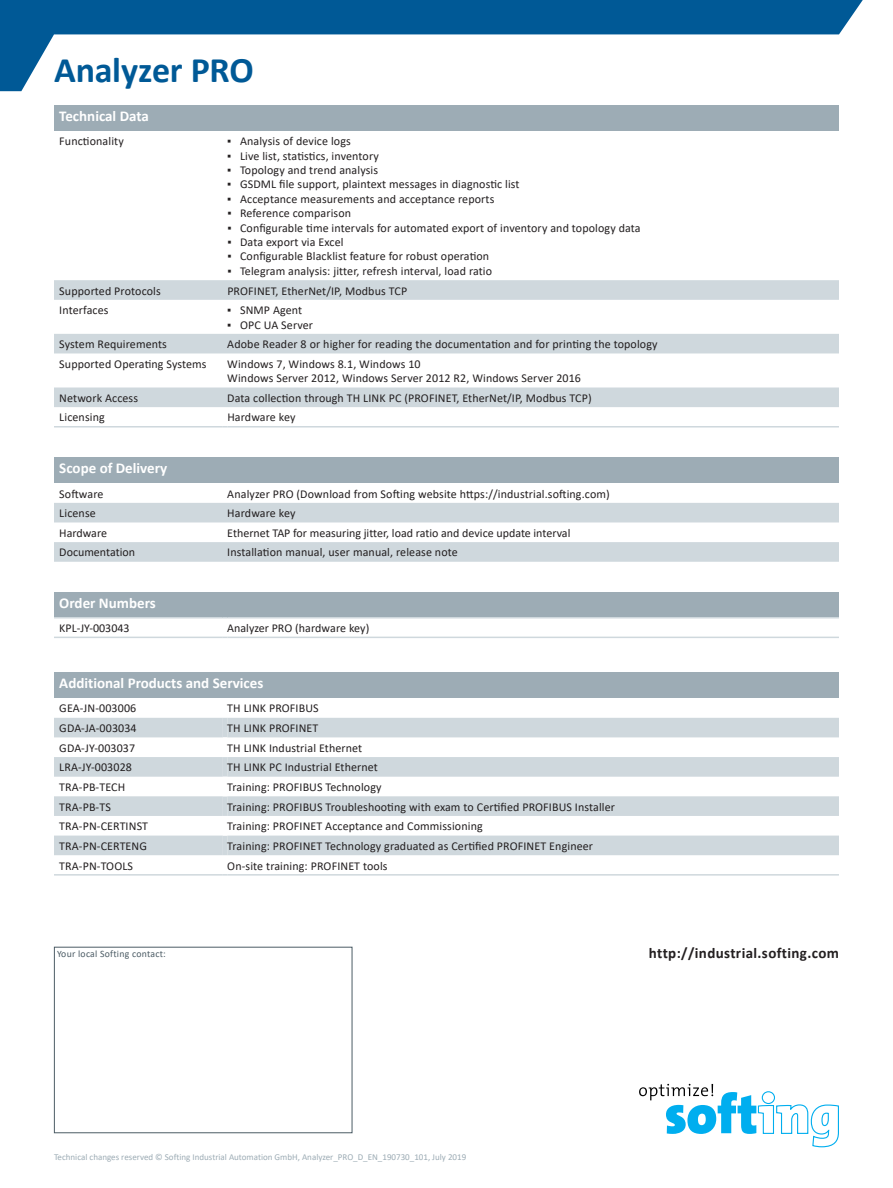
<style>
.page{position:relative;width:893px;height:1188px;background:#fff}
.page>*{position:absolute;margin:0;border:0;box-sizing:border-box;transform-origin:0 0}
.t1{font:700 36px "Calibri";letter-spacing:-.005em;color:#005996}
.t2{font:700 15px "Calibri";color:#fff}
.t3{font:700 15px "Calibri";letter-spacing:.025em;color:#231f20}
.t4{font:12px/14.4px "Calibri";letter-spacing:.01em;color:#231f20}
.t5{font:9.75px "Calibri";letter-spacing:.025em;color:#4c5c65}
.t6{font:9px "Calibri";color:#9dacb5}
</style>
<div class="page">
<svg style="left:0;top:0;width:863px;height:91px"></svg>
<div style="left:54px;top:947px;width:298px;height:186px;background:#fff;border:1px solid #4c5c65"></div>
<svg style="left:639px;top:1084px;width:200px;height:63px"></svg>
<div style="left:54px;top:105px;width:785px;height:26px;background:#9dacb5"></div>
<div style="left:54px;top:280px;width:785px;height:20px;background:#cfd8dd"></div>
<svg style="left:54px;top:334px;width:785px;height:73px;fill:#cfd8dd"></svg>
<hr style="left:54px;top:426px;width:169px;height:2px;background:#cfd8dd">
<hr style="left:227px;top:426px;width:612px;height:2px;background:#cfd8dd">
<div style="left:54px;top:592px;width:785px;height:26px;background:#9dacb5"></div>
<hr style="left:54px;top:617px;width:169px;height:1px;background:#cfd8dd">
<hr style="left:227px;top:617px;width:612px;height:1px;background:#cfd8dd">
<hr style="left:54px;top:637px;width:169px;height:1px;background:#cfd8dd">
<hr style="left:227px;top:637px;width:612px;height:1px;background:#cfd8dd">
<div style="left:54px;top:458px;width:785px;height:25px;background:#9dacb5"></div>
<div style="left:54px;top:503px;width:785px;height:19px;background:#cfd8dd"></div>
<div style="left:54px;top:542px;width:785px;height:20px;background:#cfd8dd"></div>
<div style="left:54px;top:673px;width:785px;height:25px;background:#9dacb5"></div>
<svg style="left:54px;top:718px;width:785px;height:137px;fill:#cfd8dd"></svg>
<svg style="left:223px;top:718px;width:4px;height:137px"></svg>
<hr style="left:54px;top:874px;width:169px;height:2px;background:#cfd8dd">
<hr style="left:227px;top:874px;width:612px;height:2px;background:#cfd8dd">
<h1 class="t1" style="left:54px;top:44px;width:201px">Analyzer PRO</h1>
<p class="t2" style="left:59px;top:105px;width:91px">Technical Data</p>
<p class="t4" style="left:59px;top:134px;width:66px">Functionality</p>
<p class="t4" style="left:227px;top:134px;width:125px">▪ Analysis of device logs</p>
<p class="t4" style="left:227px;top:148px;width:153px">▪ Live list, statistics, inventory</p>
<p class="t4" style="left:227px;top:163px;width:152px">▪ Topology and trend analysis</p>
<p class="t4" style="left:227px;top:177px;width:294px">▪ GSDML file support, plaintext messages in diagnostic list</p>
<p class="t4" style="left:227px;top:191px;width:269px">▪ Acceptance measurements and acceptance reports</p>
<p class="t4" style="left:227px;top:206px;width:125px">▪ Reference comparison</p>
<p class="t4" style="left:227px;top:220px;width:415px">▪ Configurable time intervals for automated export of inventory and topology data</p>
<p class="t4" style="left:227px;top:235px;width:118px">▪ Data export via Excel</p>
<p class="t4" style="left:227px;top:249px;width:263px">▪ Configurable Blacklist feature for robust operation</p>
<p class="t4" style="left:227px;top:263px;width:266px">▪ Telegram analysis: jitter, refresh interval, load ratio</p>
<p class="t4" style="left:59px;top:283px;width:103px">Supported Protocols</p>
<p class="t4" style="left:227px;top:283px;width:181px">PROFINET, EtherNet/IP, Modbus TCP</p>
<p class="t4" style="left:59px;top:303px;width:51px">Interfaces</p>
<p class="t4" style="left:227px;top:303px;width:76px">▪ SNMP Agent</p>
<p class="t4" style="left:227px;top:317px;width:87px">▪ OPC UA Server</p>
<p class="t4" style="left:59px;top:337px;width:109px">System Requirements</p>
<p class="t4" style="left:227px;top:337px;width:432px">Adobe Reader 8 or higher for reading the documentation and for printing the topology</p>
<p class="t4" style="left:59px;top:356px;width:149px">Supported Operating Systems</p>
<p class="t4" style="left:227px;top:356px;width:355px">Windows 7, Windows 8.1, Windows 10<br>Windows Server 2012, Windows Server 2012 R2, Windows Server 2016</p>
<p class="t4" style="left:59px;top:390px;width:80px">Network Access</p>
<p class="t4" style="left:227px;top:390px;width:366px">Data collection through TH LINK PC (PROFINET, EtherNet/IP, Modbus TCP)</p>
<p class="t4" style="left:59px;top:410px;width:47px">Licensing</p>
<p class="t4" style="left:227px;top:410px;width:70px">Hardware key</p>
<p class="t2" style="left:59px;top:458px;width:109px">Scope of Delivery</p>
<p class="t4" style="left:59px;top:486px;width:46px">Software</p>
<p class="t4" style="left:227px;top:486px;width:384px">Analyzer PRO (Download from Softing website https://industrial.softing.com)</p>
<p class="t4" style="left:59px;top:506px;width:38px">License</p>
<p class="t4" style="left:227px;top:506px;width:70px">Hardware key</p>
<p class="t4" style="left:59px;top:525px;width:49px">Hardware</p>
<p class="t4" style="left:227px;top:525px;width:345px">Ethernet TAP for measuring jitter, load ratio and device update interval</p>
<p class="t4" style="left:59px;top:545px;width:77px">Documentation</p>
<p class="t4" style="left:227px;top:545px;width:232px">Installation manual, user manual, release note</p>
<p class="t2" style="left:59px;top:592px;width:98px">Order Numbers</p>
<p class="t4" style="left:59px;top:621px;width:72px">KPL-JY-003043</p>
<p class="t4" style="left:227px;top:621px;width:144px">Analyzer PRO (hardware key)</p>
<p class="t2" style="left:59px;top:673px;width:206px">Additional Products and Services</p>
<p class="t4" style="left:59px;top:701px;width:79px">GEA-JN-003006</p>
<p class="t4" style="left:227px;top:701px;width:93px">TH LINK PROFIBUS</p>
<p class="t4" style="left:59px;top:721px;width:79px">GDA-JA-003034</p>
<p class="t4" style="left:227px;top:721px;width:93px">TH LINK PROFINET</p>
<p class="t4" style="left:59px;top:740px;width:77px">GDA-JY-003037</p>
<p class="t4" style="left:227px;top:740px;width:136px">TH LINK Industrial Ethernet</p>
<p class="t4" style="left:59px;top:760px;width:74px">LRA-JY-003028</p>
<p class="t4" style="left:227px;top:760px;width:152px">TH LINK PC Industrial Ethernet</p>
<p class="t4" style="left:59px;top:780px;width:67px">TRA-PB-TECH</p>
<p class="t4" style="left:227px;top:780px;width:156px">Training: PROFIBUS Technology</p>
<p class="t4" style="left:59px;top:799px;width:53px">TRA-PB-TS</p>
<p class="t4" style="left:227px;top:799px;width:389px">Training: PROFIBUS Troubleshooting with exam to Certified PROFIBUS Installer</p>
<p class="t4" style="left:59px;top:819px;width:90px">TRA-PN-CERTINST</p>
<p class="t4" style="left:227px;top:819px;width:257px">Training: PROFINET Acceptance and Commissioning</p>
<p class="t4" style="left:59px;top:838px;width:89px">TRA-PN-CERTENG</p>
<p class="t4" style="left:227px;top:838px;width:367px">Training: PROFINET Technology graduated as Certified PROFINET Engineer</p>
<p class="t4" style="left:59px;top:858px;width:75px">TRA-PN-TOOLS</p>
<p class="t4" style="left:227px;top:858px;width:162px">On-site training: PROFINET tools</p>
<p class="t5" style="left:57px;top:947px;width:110px">Your local Softing contact:</p>
<p class="t3" style="left:649px;top:942px;width:192px">http://industrial.softing.com</p>
<p class="t6" style="left:54px;top:1151px;width:414px">Technical changes reserved © Softing Industrial Automation GmbH, Analyzer_PRO_D_EN_190730_101, July 2019</p>
</div>
